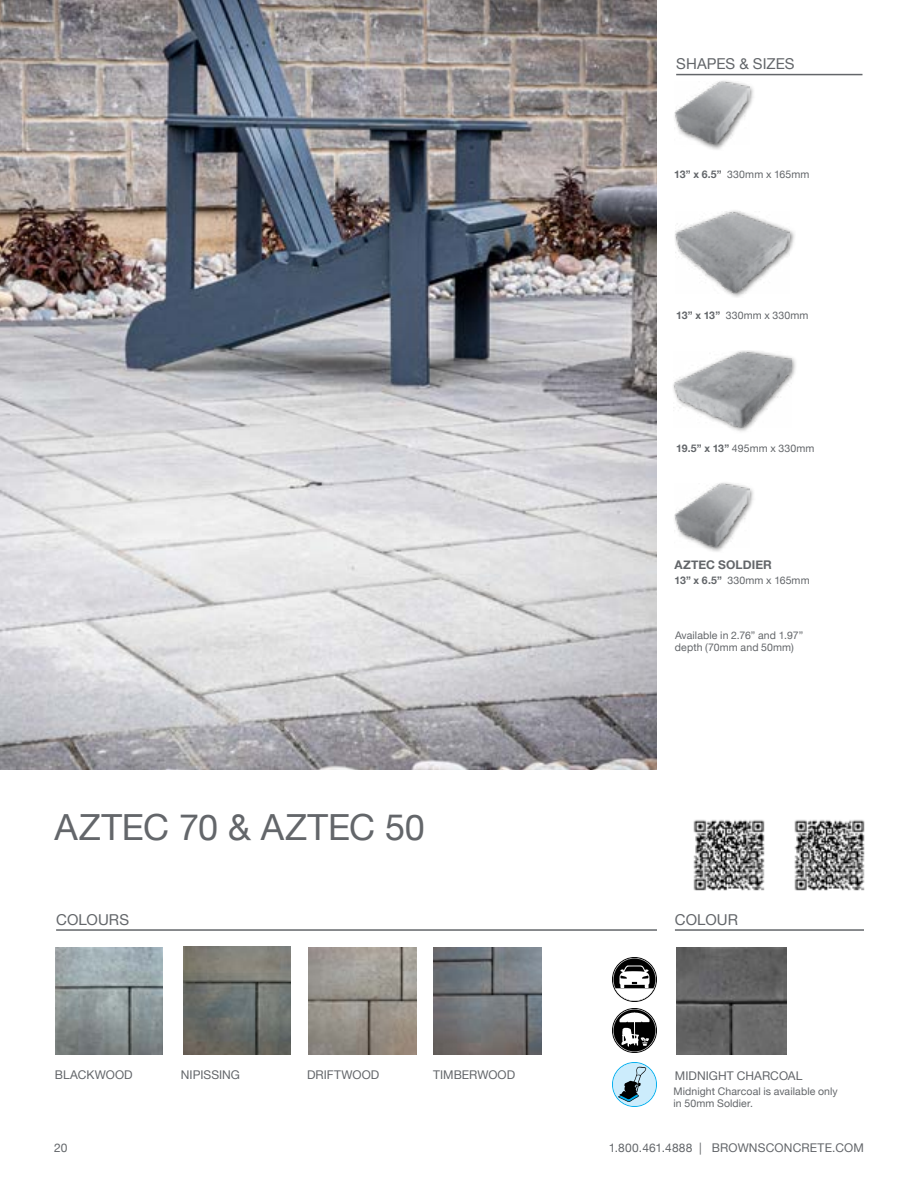
<style>
.page{position:relative;width:918px;height:1188px;background:#fff}
.page>*{position:absolute;margin:0;border:0;box-sizing:border-box;transform-origin:0 0}
.t1{font:36px "Helvetica Neue";letter-spacing:-.005em;color:#63666a}
.t2{font:15px "Helvetica Neue";letter-spacing:.005em;color:#63666a}
.t3{font:12px "Helvetica Neue";letter-spacing:.005em;color:#63666a}
.t4{font:700 12px "Helvetica Neue";letter-spacing:.01em;color:#63666a}
.t5{font:10.5px/12px "Helvetica Neue";letter-spacing:.01em;color:#63666a}
.s1{font-weight:700}
</style>
<div class="page">
<hr style="left:56px;top:929px;width:601px;height:2px;background:#63666a">
<img style="left:309px;top:947px;width:108px;height:107px">
<img style="left:184px;top:946px;width:107px;height:108px">
<img style="left:433px;top:947px;width:109px;height:108px">
<img style="left:56px;top:948px;width:107px;height:106px">
<div style="left:672px;top:79px;width:84px;height:72px;background:#000;opacity:.6"></div>
<img style="left:675px;top:81px;width:74px;height:64px">
<div style="left:674px;top:210px;width:123px;height:88px;background:#000;opacity:.6"></div>
<img style="left:676px;top:212px;width:114px;height:81px">
<div style="left:672px;top:350px;width:126px;height:84px;background:#000;opacity:.6"></div>
<img style="left:674px;top:352px;width:117px;height:75px">
<svg style="left:612px;top:1062px;width:45px;height:45px"></svg>
<svg style="left:612px;top:957px;width:45px;height:45px"></svg>
<svg style="left:612px;top:1008px;width:45px;height:45px"></svg>
<div style="left:672px;top:481px;width:84px;height:72px;background:#000;opacity:.6"></div>
<img style="left:674px;top:484px;width:75px;height:63px">
<img style="left:676px;top:947px;width:110px;height:108px">
<hr style="left:675px;top:929px;width:189px;height:2px;background:#63666a">
<img style="left:693px;top:819px;width:72px;height:72px">
<img style="left:794px;top:819px;width:71px;height:72px">
<hr style="left:676px;top:74px;width:186px;height:1px;background:#63666a">
<img style="left:0;top:0;width:657px;height:770px">
<h2 class="t2" style="left:676px;top:53px;width:120px">SHAPES &amp; SIZES</h2>
<p class="t5" style="left:674px;top:168px;width:137px"><span class="s1">13” x 6.5”</span> 330mm x 165mm</p>
<p class="t5" style="left:676px;top:310px;width:134px"><span class="s1">13” x 13”</span> 330mm x 330mm</p>
<p class="t5" style="left:676px;top:443px;width:140px"><span class="s1">19.5” x 13”</span> 495mm x 330mm</p>
<p class="t4" style="left:674px;top:555px;width:99px">AZTEC SOLDIER</p>
<p class="t5" style="left:674px;top:575px;width:137px"><span class="s1">13” x 6.5”</span> 330mm x 165mm</p>
<h1 class="t1" style="left:55px;top:801px;width:372px">AZTEC 70 &amp; AZTEC 50</h1>
<h2 class="t2" style="left:56px;top:909px;width:74px">COLOURS</h2>
<p class="t5" style="left:675px;top:629px;width:130px">Available in 2.76” and 1.97” depth (70mm and 50mm)</p>
<h2 class="t2" style="left:675px;top:909px;width:65px">COLOUR</h2>
<p class="t3" style="left:55px;top:1066px;width:79px">BLACKWOOD</p>
<p class="t3" style="left:181px;top:1066px;width:61px">NIPISSING</p>
<p class="t3" style="left:307px;top:1066px;width:74px">DRIFTWOOD</p>
<p class="t3" style="left:433px;top:1066px;width:84px">TIMBERWOOD</p>
<p class="t3" style="left:675px;top:1067px;width:129px">MIDNIGHT CHARCOAL</p>
<p class="t5" style="left:674px;top:1086px;width:166px">Midnight Charcoal is available only in 50mm Soldier.</p>
<p class="t3" style="left:54px;top:1139px;width:15px">20</p>
<p class="t3" style="left:609px;top:1139px;width:257px">1.800.461.4888 | BROWNSCONCRETE.COM</p>
</div>
